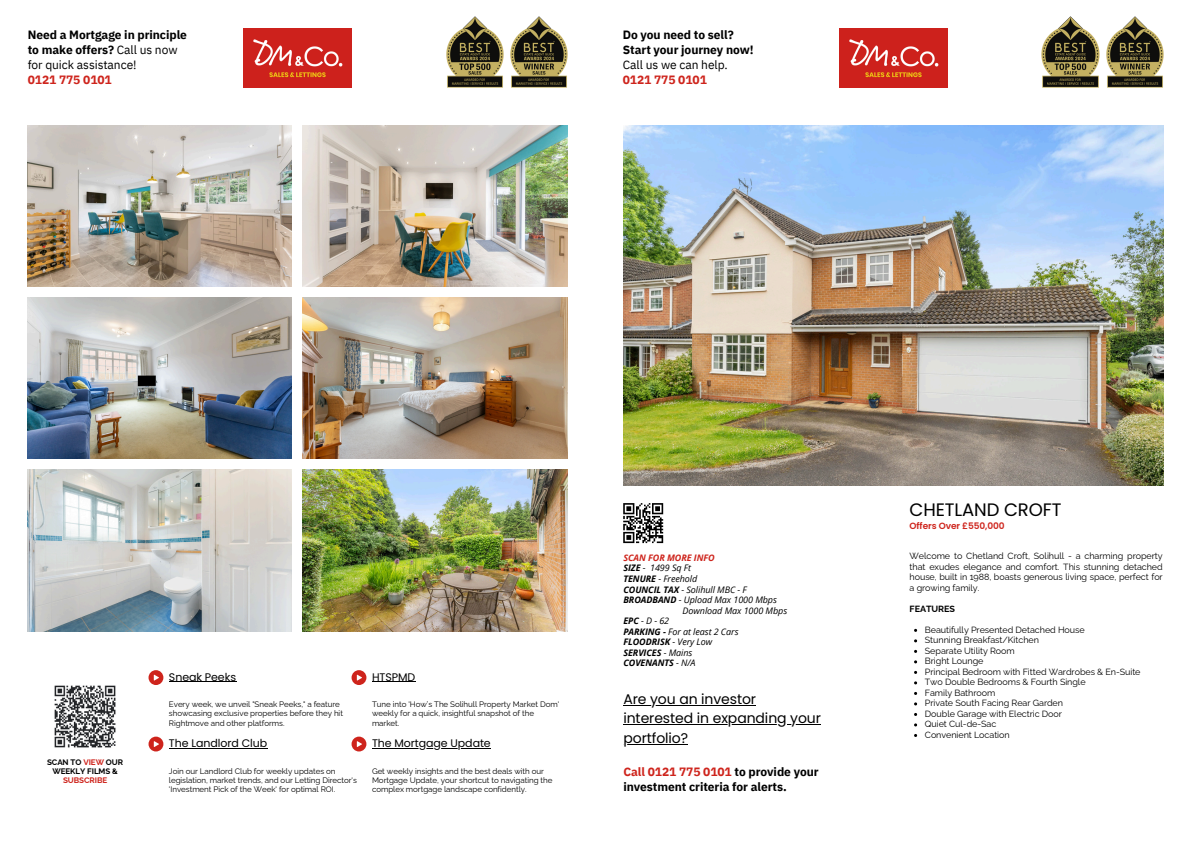
<style>
.page{position:relative;width:1191px;height:843px;background:#fff}
.page>*{position:absolute;margin:0;border:0;box-sizing:border-box;transform-origin:0 0}
.t1{font:18px "Poppins";letter-spacing:-.005em;color:#000}
.t2{font:14px "Poppins";letter-spacing:-.005em;color:#000}
.t3{font:700 12px/15px "IBM Plex Sans";letter-spacing:-.005em;color:#000}
.t4{font:11px "Poppins";letter-spacing:-.005em;color:#000}
.t5{font:9px/10.5px "Raleway";letter-spacing:-.005em;color:#000;text-align:justify}
.t6{font:italic 9px "Open Sans";letter-spacing:-.005em;color:#000}
.t7{font:italic 700 9px "Open Sans";letter-spacing:-.005em;color:#000}
.t8{font:600 9px "Poppins";letter-spacing:-.005em;color:#ce241c}
.t9{font:italic 700 9px "Open Sans";letter-spacing:-.005em;color:#ce241c}
.t10{font:700 9px "Raleway";letter-spacing:-.005em;color:#000}
.t11{font:8px/9.3px "Raleway";letter-spacing:-.005em;color:#000}
.t12{font:700 8px/9.3px "Raleway";letter-spacing:-.005em;color:#000;text-align:center}
.s1{font-weight:400}
.s2{color:#ce241c}
.s3{font-weight:700}
</style>
<div class="page">
<img style="left:28px;top:125px;width:264px;height:161px">
<img style="left:28px;top:297px;width:264px;height:162px">
<img style="left:28px;top:470px;width:264px;height:161px">
<img style="left:303px;top:125px;width:264px;height:161px">
<img style="left:303px;top:297px;width:264px;height:162px">
<img style="left:303px;top:470px;width:264px;height:161px">
<img style="left:243px;top:28px;width:108px;height:59px">
<svg style="left:148px;top:670px;width:15px;height:14px"></svg>
<svg style="left:351px;top:670px;width:15px;height:14px"></svg>
<svg style="left:148px;top:736px;width:15px;height:15px"></svg>
<svg style="left:351px;top:736px;width:15px;height:15px"></svg>
<img style="left:446px;top:16px;width:58px;height:72px">
<img style="left:510px;top:16px;width:58px;height:72px">
<img style="left:623px;top:125px;width:539px;height:360px">
<img style="left:839px;top:28px;width:108px;height:59px">
<img style="left:1041px;top:16px;width:59px;height:72px">
<img style="left:1106px;top:16px;width:58px;height:72px">
<hr style="left:372px;top:681px;width:43px;height:1px;background:#000">
<hr style="left:372px;top:747px;width:118px;height:1px;background:#000">
<hr style="left:169px;top:681px;width:67px;height:1px;background:#000">
<hr style="left:169px;top:747px;width:98px;height:1px;background:#000">
<img style="left:54px;top:685px;width:62px;height:63px">
<hr style="left:623px;top:704px;width:133px;height:1px;background:#000">
<hr style="left:623px;top:724px;width:197px;height:1px;background:#000">
<hr style="left:623px;top:743px;width:65px;height:1px;background:#000">
<svg style="left:623px;top:503px;width:40px;height:40px"></svg>
<p class="t3" style="left:28px;top:27px;width:161px">Need a Mortgage in principle to make offers? <span class="s1">Call us now for quick assistance!<br></span><span class="s2">0121 775 0101</span></p>
<h5 class="t3" style="left:622px;top:27px;width:132px">Do you need to sell?<br>Start your journey now!<br><span class="s1">Call us we can help.<br></span><span class="s2">0121 775 0101</span></h5>
<p class="t9" style="left:623px;top:551px;width:93px">SCAN FOR MORE INFO</p>
<p class="t6" style="left:623px;top:561px;width:69px"><span class="s3">SIZE</span> - 1499 Sq Ft</p>
<p class="t6" style="left:623px;top:572px;width:75px"><span class="s3">TENURE</span> - Freehold</p>
<p class="t6" style="left:623px;top:582px;width:125px"><span class="s3">COUNCIL TAX</span> - Solihull MBC - F</p>
<p class="t6" style="left:623px;top:593px;width:155px"><span class="s3">BROADBAND</span> - Upload Max 1000 Mbps</p>
<p class="t6" style="left:682px;top:603px;width:106px">Download Max 1000 Mbps</p>
<p class="t6" style="left:623px;top:614px;width:47px"><span class="s3">EPC</span>-D-62</p>
<p class="t6" style="left:623px;top:624px;width:117px"><span class="s3">PARKING -</span> For at least 2 Cars</p>
<p class="t7" style="left:623px;top:635px;width:90px">FLOODRISK <span class="s1">- Very Low</span></p>
<p class="t7" style="left:623px;top:645px;width:70px">SERVICES <span class="s1">- Mains</span></p>
<p class="t7" style="left:623px;top:656px;width:74px">COVENANTS <span class="s1">- N/A</span></p>
<h5 class="t4" style="left:169px;top:668px;width:69px">Sneak Peeks</h5>
<p class="t4" style="left:372px;top:668px;width:45px">HTSPMD</p>
<h5 class="t11" style="left:169px;top:699px;width:175px">Every week, we unveil "Sneak Peeks," a feature showcasing exclusive properties before they hit<br>Rightmove and other platforms.</h5>
<p class="t4" style="left:169px;top:735px;width:100px">The Landlord Club</p>
<p class="t12" style="left:47px;top:757px;width:78px">SCAN TO <span class="s2">VIEW</span> OUR<br>WEEKLY FILMS &amp;<br><span class="s2">SUBSCRIBE</span></p>
<h3 class="t11" style="left:169px;top:765px;width:189px">Join our Landlord Club for weekly updates on legislation, market trends, and our Letting Director's 'Investment Pick of the Week' for optimal ROI.</h3>
<p class="t11" style="left:372px;top:699px;width:189px">Tune into 'How’s The Solihull Property Market Dom' weekly for a quick, insightful snapshot of the market.</p>
<p class="t4" style="left:372px;top:735px;width:120px">The Mortgage Update</p>
<p class="t11" style="left:372px;top:765px;width:182px">Get weekly insights and the best deals with our<br>Mortgage Update, your shortcut to navigating the complex mortgage landscape confidently.</p>
<h5 class="t2" style="left:623px;top:689px;width:134px">Are you an investor</h5>
<p class="t2" style="left:623px;top:708px;width:199px">interested in expanding your</p>
<p class="t2" style="left:623px;top:728px;width:66px">portfolio?</p>
<p class="t3" style="left:623px;top:763px;width:197px"><span class="s2">Call 0121 775 0101</span> to provide your investment criteria for alerts.</p>
<p class="t1" style="left:909px;top:497px;width:153px">CHETLAND CROFT</p>
<h2 class="t5" style="left:909px;top:550px;width:255px">Welcome to Chetland Croft, Solihull - a charming property that exudes elegance and comfort. This stunning detached house, built in 1988, boasts generous living space, perfect for a growing family.</h2>
<h4 class="t10" style="left:909px;top:603px;width:47px">FEATURES</h4>
<h1 class="t5" style="left:924px;top:624px;width:161px">Beautifully Presented Detached House</h1>
<p class="t5" style="left:924px;top:634px;width:116px">Stunning Breakfast/Kitchen</p>
<p class="t5" style="left:924px;top:645px;width:91px">Separate Utility Room</p>
<h6 class="t5" style="left:924px;top:655px;width:60px">Bright Lounge</h6>
<p class="t5" style="left:924px;top:666px;width:217px">Principal Bedroom with Fitted Wardrobes &amp; En-Suite</p>
<p class="t5" style="left:924px;top:676px;width:162px">Two Double Bedrooms &amp; Fourth Single</p>
<p class="t5" style="left:924px;top:687px;width:72px">Family Bathroom</p>
<p class="t5" style="left:924px;top:697px;width:140px">Private South Facing Rear Garden</p>
<p class="t5" style="left:924px;top:708px;width:138px">Double Garage with Electric Door</p>
<p class="t5" style="left:924px;top:718px;width:73px">Quiet Cul-de-Sac</p>
<p class="t5" style="left:924px;top:729px;width:86px">Convenient Location</p>
<p class="t8" style="left:909px;top:519px;width:97px">Offers Over £550,000</p>
</div>
